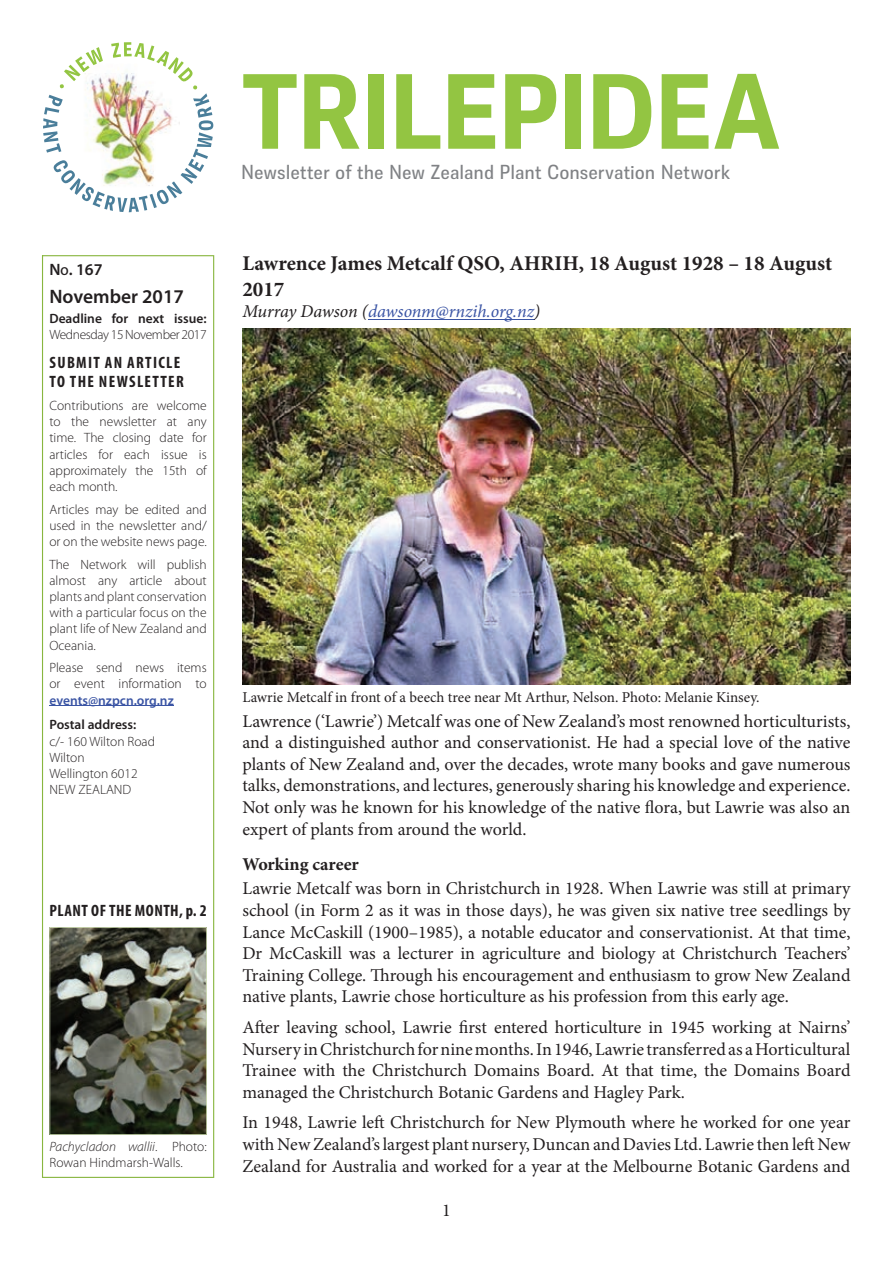
<style>
.page{position:relative;width:893px;height:1263px;background:#fff}
.page>*{position:absolute;margin:0;border:0;box-sizing:border-box;transform-origin:0 0}
.t1{font:600 106.5px "Trilon";letter-spacing:-.005em;color:#93c542}
.t2{font:700 21px/25.2px "Minion Pro";color:#231f20}
.t3{font:20.25px "Trilon";color:#808285}
.t4{font:600 19.5px "Myriad Pro";color:#231f20}
.t5{font:18px/21.6px "Minion Pro";letter-spacing:-.005em;color:#231f20;text-align:justify}
.t6{font:italic 18px "Minion Pro";letter-spacing:-.005em;color:#3a54a4}
.t7{font:700 18px "Minion Pro";letter-spacing:-.005em;color:#231f20}
.t8{font:700 condensed 16.5px/19.8px "Myriad Pro";letter-spacing:.08em;color:#231f20}
.t9{font:700 condensed 16.5px "Myriad Pro";letter-spacing:.03em;color:#231f20}
.t10{font:600 16.5px "Myriad Pro";color:#231f20}
.t11{font:15px "Minion Pro";letter-spacing:-.005em;color:#231f20}
.t12{font:300 13.5px/16.2px "Myriad Pro";color:#231f20;text-align:justify}
.t13{font:600 13.5px "Myriad Pro";color:#231f20}
.t14{font:300 13.5px "Myriad Pro";letter-spacing:-.03em;color:#231f20}
.t15{font:600 13.5px "Myriad Pro";color:#3a54a4}
.s1{font-size:11.55px}
.s2{font-style:italic}
.s3{color:#231f20}
</style>
<div class="page">
<hr style="left:368px;top:319px;width:166px;height:1px;background:#3a54a4">
<img style="left:242px;top:329px;width:608px;height:355px">
<svg style="left:42px;top:255px;width:172px;height:923px"></svg>
<img style="left:43px;top:42px;width:170px;height:170px">
<p class="t10" style="left:49px;top:259px;width:55px">N<span class="s1">O</span>. 167</p>
<p class="t4" style="left:49px;top:284px;width:136px">November 2017</p>
<p class="t13" style="left:49px;top:310px;width:159px">Deadline for next issue:</p>
<p class="t14" style="left:49px;top:327px;width:159px">Wednesday 15 November 2017</p>
<p class="t8" style="left:50px;top:352px;width:136px">SUBMIT AN ARTICLE<br>TO THE NEWSLETTER</p>
<p class="t12" style="left:49px;top:397px;width:159px">Contributions are welcome to the newsletter at any time. The closing date for articles for each issue is approximately the 15th of each month.</p>
<p class="t12" style="left:49px;top:501px;width:159px">Articles may be edited and used in the newsletter and/ or on the website news page.</p>
<p class="t12" style="left:49px;top:556px;width:159px">The Network will publish almost any article about plants and plant conservation with a particular focus on the plant life of New Zealand and Oceania.</p>
<p class="t12" style="left:49px;top:659px;width:159px">Please send news items or event information to</p>
<p class="t15" style="left:49px;top:691px;width:126px">events@nzpcn.org.nz</p>
<p class="t13" style="left:49px;top:716px;width:88px">Postal address:</p>
<p class="t12" style="left:49px;top:733px;width:107px;text-align:left">c/- 160 Wilton Road<br>Wilton<br>Wellington 6012<br>NEW ZEALAND</p>
<p class="t9" style="left:50px;top:900px;width:159px">PLANT OF THE MONTH, p. 2</p>
<p class="t12" style="left:49px;top:1138px;width:159px"><span class="s2">Pachycladon wallii</span>. Photo:<br>Rowan Hindmarsh-Walls.</p>
<h1 class="t1" style="left:242px;top:40px;width:539px">TRILEPIDEA</h1>
<p class="t3" style="left:241px;top:160px;width:491px">Newsletter of the New Zealand Plant Conservation Network</p>
<p class="t2" style="left:242px;top:251px;width:591px">Lawrence James Metcalf QSO, AHRIH, 18 August 1928 – 18 August<br>2017</p>
<p class="t6" style="left:242px;top:299px;width:299px"><span class="s3">Murray Dawson (</span>dawsonm@rnzih.org.nz<span class="s3">)</span></p>
<p class="t11" style="left:242px;top:687px;width:519px">Lawrie Metcalf in front of a beech tree near Mt Arthur, Nelson. Photo: Melanie Kinsey.</p>
<p class="t5" style="left:242px;top:710px;width:610px">Lawrence (‘Lawrie’) Metcalf was one of New Zealand’s most renowned horticulturists, and a distinguished author and conservationist. He had a special love of the native plants of New Zealand and, over the decades, wrote many books and gave numerous talks, demonstrations, and lectures, generously sharing his knowledge and experience.<br>Not only was he known for his knowledge of the native flora, but Lawrie was also an expert of plants from around the world.</p>
<p class="t7" style="left:242px;top:851px;width:118px">Working career</p>
<p class="t5" style="left:242px;top:878px;width:610px">Lawrie Metcalf was born in Christchurch in 1928. When Lawrie was still at primary school (in Form 2 as it was in those days), he was given six native tree seedlings by Lance McCaskill (1900–1985), a notable educator and conservationist. At that time, Dr McCaskill was a lecturer in agriculture and biology at Christchurch Teachers’ Training College. Through his encouragement and enthusiasm to grow New Zealand native plants, Lawrie chose horticulture as his profession from this early age.</p>
<p class="t5" style="left:242px;top:1016px;width:610px">After leaving school, Lawrie first entered horticulture in 1945 working at Nairns’ Nursery in Christchurch for nine months. In 1946, Lawrie transferred as a Horticultural Trainee with the Christchurch Domains Board. At that time, the Domains Board managed the Christchurch Botanic Gardens and Hagley Park.</p>
<p class="t5" style="left:242px;top:1112px;width:610px">In 1948, Lawrie left Christchurch for New Plymouth where he worked for one year with New Zealand’s largest plant nursery, Duncan and Davies Ltd. Lawrie then left New Zealand for Australia and worked for a year at the Melbourne Botanic Gardens and</p>
<p class="t5" style="left:442px;top:1199px;width:10px">1</p>
</div>
